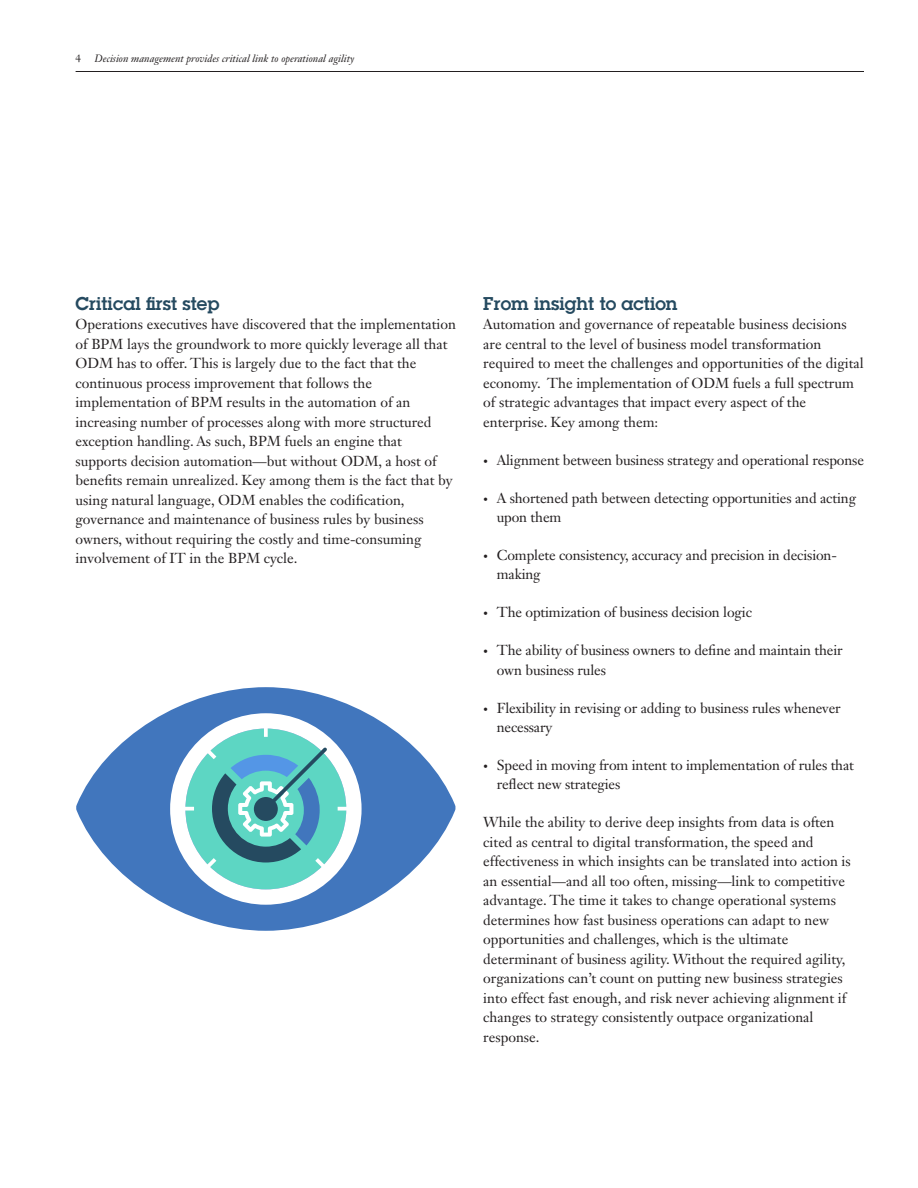
<style>
.page{position:relative;width:918px;height:1188px;background:#fff}
.page>*{position:absolute;margin:0;border:0;box-sizing:border-box;transform-origin:0 0}
._2A_head__color{font:600 18px "Lubalin Graph LT";color:#254a60}
._2D_body{font:600 18px "Lubalin Graph LT";color:#254a60}
._2D_body-2{font:14.25px/19.5px "Janson Text LT Std";color:#231f20}
.t1{font:italic 10.5px "Janson Text LT Std";color:#231f20}
.t2{font:10.5px "Janson Text LT Std";color:#231f20}
.s1{font-size:9.75px}
</style>
<div class="page">
<hr style="left:76px;top:71px;width:788px;height:1px;background:#231f20">
<svg style="left:76px;top:687px;width:380px;height:244px;fill:#4176bd"></svg>
<svg style="left:170px;top:713px;width:192px;height:192px"></svg>
<p class="t2" style="left:76px;top:52px;width:7px">4</p>
<p class="t1" style="left:95px;top:52px;width:261px">Decision management provides critical link to operational agility</p>
<p class="_2D_body" style="left:76px;top:292px;width:145px">Critical first step</p>
<p class="_2D_body-2" style="left:76px;top:315px;width:382px">Operations executives have discovered that the implementation of BPM lays the groundwork to more quickly leverage all that ODM has to offer. This is largely due to the fact that the continuous process improvement that follows the implementation of BPM results in the automation of an increasing number of processes along with more structured exception handling. As such, BPM fuels an engine that supports decision automation—but without ODM, a host of benefits remain unrealized. Key among them is the fact that by using natural language, ODM enables the codification, governance and maintenance of business rules by business owners, without requiring the costly and time-consuming involvement of IT in the BPM cycle.</p>
<p class="_2A_head__color" style="left:483px;top:292px;width:196px">From insight to action</p>
<p class="_2D_body-2" style="left:483px;top:315px;width:382px">Automation and governance of repeatable business decisions are central to the level of business model transformation required to meet the challenges and opportunities of the digital economy. The implementation of ODM fuels a full spectrum of strategic advantages that impact every aspect of the enterprise. Key among them:</p>
<p class="_2D_body-2" style="left:483px;top:450px;width:382px"><span class="s1">•</span> Alignment between business strategy and operational response</p>
<p class="_2D_body-2" style="left:497px;top:488px;width:361px;text-indent:-14px"><span class="s1">•</span> A shortened path between detecting opportunities and acting upon them</p>
<p class="_2D_body-2" style="left:497px;top:545px;width:342px;text-indent:-14px"><span class="s1">•</span> Complete consistency, accuracy and precision in decision&shy;making</p>
<p class="_2D_body-2" style="left:483px;top:602px;width:270px"><span class="s1">•</span> The optimization of business decision logic</p>
<p class="_2D_body-2" style="left:497px;top:640px;width:347px;text-indent:-14px"><span class="s1">•</span> The ability of business owners to define and maintain their own business rules</p>
<p class="_2D_body-2" style="left:497px;top:698px;width:345px;text-indent:-14px"><span class="s1">•</span> Flexibility in revising or adding to business rules whenever necessary</p>
<p class="_2D_body-2" style="left:497px;top:755px;width:359px;text-indent:-14px"><span class="s1">•</span> Speed in moving from intent to implementation of rules that reflect new strategies</p>
<p class="_2D_body-2" style="left:483px;top:812px;width:369px">While the ability to derive deep insights from data is often cited as central to digital transformation, the speed and effectiveness in which insights can be translated into action is an essential—and all too often, missing—link to competitive advantage. The time it takes to change operational systems determines how fast business operations can adapt to new opportunities and challenges, which is the ultimate determinant of business agility. Without the required agility, organizations can’t count on putting new business strategies into effect fast enough, and risk never achieving alignment if changes to strategy consistently outpace organizational response.</p>
</div>
